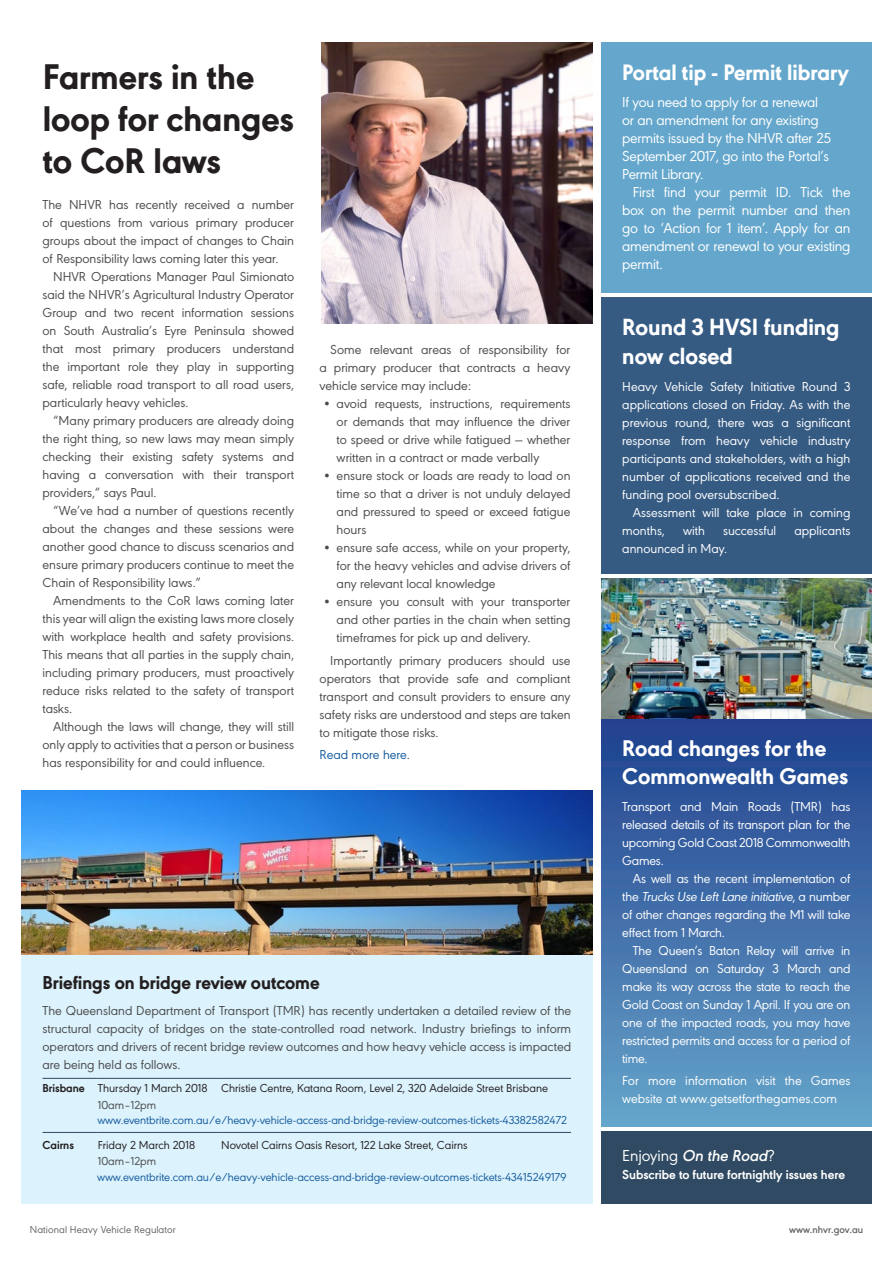
<style>
.page{position:relative;width:893px;height:1263px;background:#fff}
.page>*{position:absolute;margin:0;border:0;box-sizing:border-box;transform-origin:0 0}
.t1{font:800 37.2px/42px "URW Geometric";color:#231f20}
.Heading_1{font:800 24.3px/29.2px "URW Geometric";color:#fff}
.Heading_2{font:800 23.7px/28.3px "URW Geometric";color:#fff}
.Heading_1-2{font:800 23.25px "URW Geometric";color:#fff}
.Heading_2-2{font:800 19.5px "URW Geometric";color:#231f20}
.Paragraph_8pt{font:16.5px "URW Geometric";color:#fff}
.Normal_Paragraph{font:15px/18px "URW Geometric";letter-spacing:-.015em;color:#fff}
.Normal_Paragraph-2{font:13.5px/18px "URW Geometric";color:#4b4c4d;text-align:justify}
.Normal_Paragraph-3{font:13.5px/18px "URW Geometric";letter-spacing:-.01em;color:#fff;text-align:justify}
.Normal_Paragraph_No{font:13.5px/18px "URW Geometric";color:#4b4c4d;text-align:justify}
.Paragraph_8pt-2{font:700 13.5px "URW Geometric";color:#fff}
.Normal_Paragraph-4{font:13.5px "URW Geometric";color:#175d9e}
.t2{font:12px "URW Geometric";letter-spacing:-.005em;color:#175d9e}
.t3{font:12px/16.5px "URW Geometric";color:#231f20}
.t4{font:700 12px "URW Geometric";color:#231f20}
.t5{font:10.5px "URW Geometric";letter-spacing:.01em;color:#636366}
.t6{font:600 10.5px "URW Geometric";letter-spacing:.01em;color:#636366}
.s1{color:#4b4c4d}
.s2{font-style:italic}
.s3{font-weight:600;font-style:italic}
</style>
<div class="page">
<div style="left:601px;top:43px;width:271px;height:250px;background:#65a7cc"></div>
<div style="left:601px;top:298px;width:271px;height:276px;background:#365b83"></div>
<div style="left:601px;top:1131px;width:271px;height:72px;background:#2f4a62"></div>
<div style="left:601px;top:719px;width:271px;height:408px;background:linear-gradient(to bottom,#1f408d,#67a4ca)"></div>
<img style="left:322px;top:43px;width:270px;height:280px">
<img style="left:21px;top:791px;width:571px;height:164px">
<img style="left:601px;top:578px;width:271px;height:141px">
<div style="left:21px;top:955px;width:571px;height:248px;background:#dcf2fc"></div>
<hr style="left:43px;top:1132px;width:55px;height:1px;background:#2f4a62">
<hr style="left:98px;top:1132px;width:123px;height:1px;background:#2f4a62">
<hr style="left:221px;top:1132px;width:350px;height:1px;background:#2f4a62">
<hr style="left:43px;top:1078px;width:55px;height:1px;background:#2f4a62">
<hr style="left:98px;top:1078px;width:123px;height:1px;background:#2f4a62">
<hr style="left:221px;top:1078px;width:350px;height:1px;background:#2f4a62">
<h2 class="t1" style="left:43px;top:53px;width:253px">Farmers in the loop for changes to CoR laws</h2>
<p class="Heading_1-2" style="left:622px;top:55px;width:228px">Portal tip - Permit library</p>
<p class="Normal_Paragraph" style="left:622px;top:91px;width:210px">If you need to apply for a renewal or an amendment for any existing permits issued by the NHVR after 25<br>September 2017, go into the Portal’s<br>Permit Library.</p>
<p class="Normal_Paragraph" style="left:622px;top:181px;width:230px;text-align:justify;text-indent:11px">First find your permit ID. Tick the box on the permit number and then go to ‘Action for 1 item’. Apply for an amendment or renewal to your existing permit.</p>
<p class="Normal_Paragraph-2" style="left:43px;top:194px;width:253px">The NHVR has recently received a number of questions from various primary producer groups about the impact of changes to Chain of Responsibility laws coming later this year.</p>
<p class="Normal_Paragraph-2" style="left:43px;top:266px;width:253px;text-indent:11px">NHVR Operations Manager Paul Simionato said the NHVR’s Agricultural Industry Operator Group and two recent information sessions on South Australia’s Eyre Peninsula showed that most primary producers understand the important role they play in supporting safe, reliable road transport to all road users, particularly heavy vehicles.</p>
<p class="Normal_Paragraph-2" style="left:43px;top:410px;width:253px;text-indent:11px">“Many primary producers are already doing the right thing, so new laws may mean simply checking their existing safety systems and having a conversation with their transport providers,” says Paul.</p>
<p class="Normal_Paragraph-2" style="left:43px;top:500px;width:253px;text-indent:11px">“We’ve had a number of questions recently about the changes and these sessions were another good chance to discuss scenarios and ensure primary producers continue to meet the Chain of Responsibility laws.”</p>
<p class="Normal_Paragraph-2" style="left:43px;top:590px;width:253px;text-indent:11px">Amendments to the CoR laws coming later this year will align the existing laws more closely with workplace health and safety provisions.<br>This means that all parties in the supply chain, including primary producers, must proactively reduce risks related to the safety of transport tasks.</p>
<p class="Normal_Paragraph-2" style="left:43px;top:716px;width:253px;text-indent:11px">Although the laws will change, they will still only apply to activities that a person or business has responsibility for and could influence.</p>
<p class="Heading_1" style="left:622px;top:311px;width:219px">Round 3 HVSI funding now closed</p>
<p class="Normal_Paragraph-3" style="left:622px;top:376px;width:230px">Heavy Vehicle Safety Initiative Round 3 applications closed on Friday. As with the previous round, there was a significant response from heavy vehicle industry participants and stakeholders, with a high number of applications received and the funding pool oversubscribed.</p>
<p class="Normal_Paragraph-3" style="left:622px;top:502px;width:230px;text-indent:11px">Assessment will take place in coming months,</p>
<p class="Normal_Paragraph-2" style="left:320px;top:340px;width:252px;text-indent:11px">Some relevant areas of responsibility for a primary producer that contracts a heavy vehicle service may include:</p>
<p class="Normal_Paragraph-2" style="left:337px;top:394px;width:235px;text-indent:-13px">• avoid requests, instructions, requirements or demands that may influence the driver to speed or drive while fatigued — whether written in a contract or made verbally</p>
<p class="Normal_Paragraph-2" style="left:337px;top:466px;width:235px;text-indent:-13px">• ensure stock or loads are ready to load on time so that a driver is not unduly delayed and pressured to speed or exceed fatigue hours</p>
<p class="Normal_Paragraph-2" style="left:337px;top:538px;width:235px;text-indent:-13px">• ensure safe access, while on your property, for the heavy vehicles and advise drivers of any relevant local knowledge</p>
<p class="Normal_Paragraph-2" style="left:337px;top:592px;width:235px;text-indent:-13px">• ensure you consult with your transporter and other parties in the chain when setting timeframes for pick up and delivery.</p>
<p class="Normal_Paragraph-2" style="left:320px;top:650px;width:252px;text-indent:11px">Importantly primary producers should use operators that provide safe and compliant transport and consult providers to ensure any safety risks are understood and steps are taken to mitigate those risks.</p>
<p class="Normal_Paragraph-4" style="left:320px;top:745px;width:92px">Read more here<span class="s1">.</span></p>
<p class="Heading_2" style="left:622px;top:732px;width:228px">Road changes for the<br>Commonwealth Games</p>
<p class="Normal_Paragraph-3" style="left:622px;top:796px;width:230px">Transport and Main Roads (TMR) has released details of its transport plan for the upcoming Gold Coast 2018 Commonwealth Games.</p>
<p class="Normal_Paragraph-3" style="left:622px;top:868px;width:230px;text-indent:11px">As well as the recent implementation of the <span class="s2">Trucks Use Left Lane initiative</span>, a number of other changes regarding the M1 will take effect from 1 March.</p>
<p class="Normal_Paragraph-3" style="left:622px;top:940px;width:230px;text-indent:11px">The Queen’s Baton Relay will arrive in Queensland on Saturday 3 March and make its way across the state to reach the Gold Coast on Sunday 1 April. If you are on one of the impacted roads, you may have restricted permits and access for a period of time.</p>
<p class="Normal_Paragraph-3" style="left:622px;top:1070px;width:230px">For more information visit the Games website at www.getsetforthegames.com</p>
<p class="Normal_Paragraph-3" style="left:683px;top:520px;width:23px">with</p>
<p class="Normal_Paragraph-3" style="left:723px;top:520px;width:55px">successful</p>
<p class="Normal_Paragraph-3" style="left:794px;top:520px;width:58px">applicants</p>
<p class="Normal_Paragraph-3" style="left:622px;top:538px;width:107px">announced in May.</p>
<p class="Heading_2-2" style="left:43px;top:968px;width:279px">Briefings on bridge review outcome</p>
<p class="Normal_Paragraph_No" style="left:43px;top:1001px;width:530px">The Queensland Department of Transport (TMR) has recently undertaken a detailed review of the structural capacity of bridges on the state-controlled road network. Industry briefings to inform operators and drivers of recent bridge review outcomes and how heavy vehicle access is impacted are being held as follows.</p>
<h2 class="t4" style="left:43px;top:1079px;width:44px">Brisbane</h2>
<h2 class="t3" style="left:98px;top:1079px;width:111px">Thursday 1 March 2018<br><span class="s1">10am–12pm</span></h2>
<h2 class="t3" style="left:221px;top:1079px;width:328px">Christie Centre, Katana Room, Level 2, 320 Adelaide Street Brisbane</h2>
<h2 class="t2" style="left:97px;top:1111px;width:471px">www.eventbrite.com.au/e/heavy-vehicle-access-and-bridge-review-outcomes-tickets-43382582472</h2>
<h2 class="t4" style="left:43px;top:1136px;width:33px">Cairns</h2>
<h2 class="t3" style="left:98px;top:1136px;width:99px">Friday 2 March 2018<br><span class="s1">10am–12pm</span></h2>
<h2 class="t3" style="left:221px;top:1136px;width:248px">Novotel Cairns Oasis Resort, 122 Lake Street, Cairns</h2>
<h2 class="t2" style="left:97px;top:1168px;width:471px">www.eventbrite.com.au/e/heavy-vehicle-access-and-bridge-review-outcomes-tickets-43415249179</h2>
<p class="Paragraph_8pt" style="left:622px;top:1144px;width:154px">Enjoying <span class="s3">On the Road</span>?</p>
<p class="Paragraph_8pt-2" style="left:622px;top:1165px;width:224px">Subscribe to future fortnightly issues here</p>
<p class="t5" style="left:30px;top:1222px;width:147px">National Heavy Vehicle Regulator</p>
<p class="t6" style="left:789px;top:1222px;width:76px">www.nhvr.gov.au</p>
</div>
